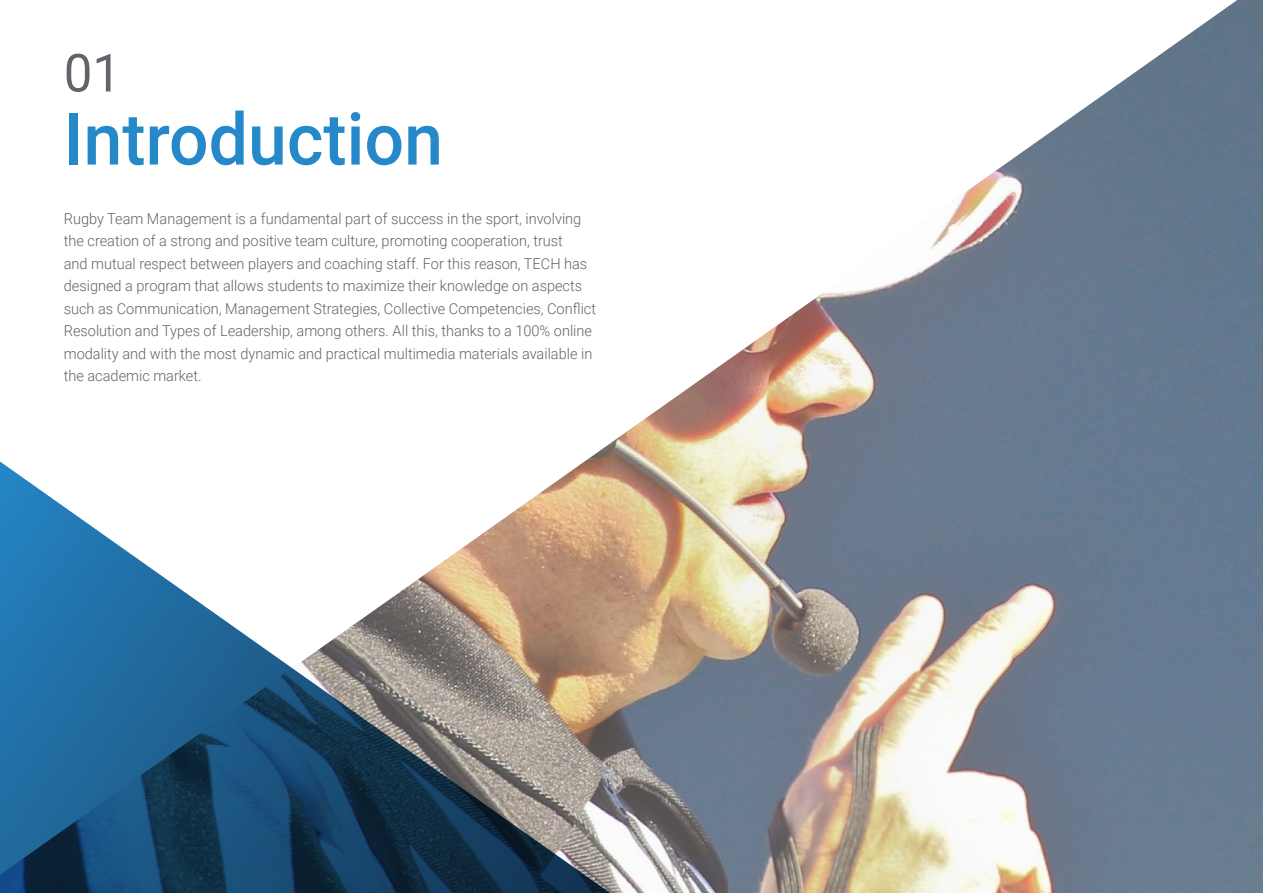
<style>
.page{position:relative;width:1263px;height:893px;background:#fff}
.page>*{position:absolute;margin:0;border:0;box-sizing:border-box;transform-origin:0 0}
.t1{font:500 72px "Roboto";color:#2488c9}
.t2{font:52.5px "Roboto";color:#61646a}
.t3{font:300 15px/22.5px "Roboto";color:#61646a}
</style>
<div class="page">
<img style="left:606px;top:0;width:657px;height:893px">
<svg style="left:0;top:446px;width:640px;height:447px"></svg>
<h2 class="t2" style="left:64px;top:36px;width:59px">01</h2>
<h1 class="t1" style="left:64px;top:89px;width:381px">Introduction</h1>
<p class="t3" style="left:64px;top:207px;width:534px">Rugby Team Management is a fundamental part of success in the sport, involving the creation of a strong and positive team culture, promoting cooperation, trust<br>and mutual respect between players and coaching staff. For this reason, TECH has designed a program that allows students to maximize their knowledge on aspects such as Communication, Management Strategies, Collective Competencies, Conflict Resolution and Types of Leadership, among others. All this, thanks to a 100% online modality and with the most dynamic and practical multimedia materials available in the academic market.</p>
</div>
